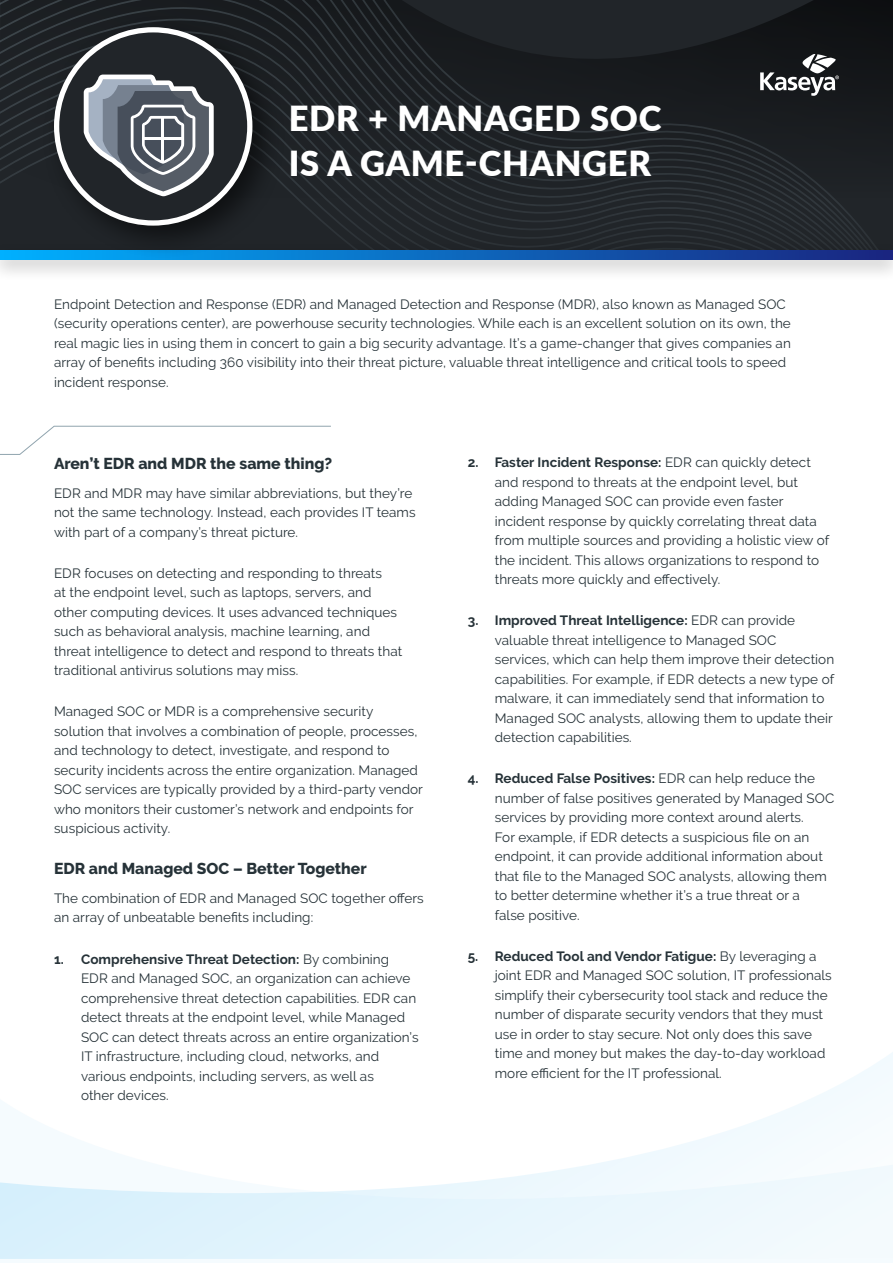
<style>
.page{position:relative;width:893px;height:1263px;background:#fff}
.page>*{position:absolute;margin:0;border:0;box-sizing:border-box;transform-origin:0 0}
.H1_-_white{font:900 34.5px "Lato";letter-spacing:.02em;color:#fff}
.Heading_-_Extra_Bold{font:800 15.75px "Raleway";color:#263238}
.main_body_copy{font:13.5px/19.5px "Raleway";letter-spacing:.005em;color:#263238}
.s1{font-weight:700}
</style>
<div class="page">
<svg style="left:0;top:1052px;width:893px;height:207px"></svg>
<div style="left:0;top:242px;width:893px;height:40px;background:#000;opacity:.25"></div>
<svg style="left:0;top:251px;width:893px;height:9px;background:#0f5bb2"></svg>
<svg style="left:0;top:0;width:893px;height:249px;background:#1f2226"></svg>
<svg style="left:760px;top:54px;width:79px;height:42px"></svg>
<div style="left:42px;top:16px;width:243px;height:243px;background:#000;opacity:.55"></div>
<div style="left:57px;top:30px;width:193px;height:193px;background:#212529;border-radius:50%"></div>
<div style="left:54px;top:27px;width:198px;height:199px;border:5px solid #fff;border-radius:50%"></div>
<svg style="left:84px;top:75px;width:130px;height:121px"></svg>
<hr style="left:143px;top:137px;width:40px;height:3px;background:#fff">
<hr style="left:162px;top:117px;width:2px;height:45px;background:#fff">
<svg style="left:0;top:425px;width:331px;height:30px"></svg>
<p class="H1_-_white" style="left:289px;top:92px;width:374px">EDR + MANAGED SOC</p>
<p class="H1_-_white" style="left:289px;top:137px;width:364px">IS A GAME-CHANGER</p>
<p class="main_body_copy" style="left:54px;top:294px;width:738px">Endpoint Detection and Response (EDR) and Managed Detection and Response (MDR), also known as Managed SOC (security operations center), are powerhouse security technologies. While each is an excellent solution on its own, the real magic lies in using them in concert to gain a big security advantage. It’s a game-changer that gives companies an array of benefits including 360 visibility into their threat picture, valuable threat intelligence and critical tools to speed incident response.</p>
<p class="Heading_-_Extra_Bold" style="left:54px;top:455px;width:280px">Aren’t EDR and MDR the same thing?</p>
<p class="main_body_copy" style="left:54px;top:483px;width:363px">EDR and MDR may have similar abbreviations, but they’re not the same technology. Instead, each provides IT teams with part of a company’s threat picture.</p>
<p class="main_body_copy" style="left:54px;top:563px;width:350px">EDR focuses on detecting and responding to threats<br>at the endpoint level, such as laptops, servers, and other computing devices. It uses advanced techniques such as behavioral analysis, machine learning, and threat intelligence to detect and respond to threats that traditional antivirus solutions may miss.</p>
<p class="main_body_copy" style="left:54px;top:702px;width:370px">Managed SOC or MDR is a comprehensive security solution that involves a combination of people, processes, and technology to detect, investigate, and respond to security incidents across the entire organization. Managed SOC services are typically provided by a third-party vendor who monitors their customer’s network and endpoints for suspicious activity.</p>
<p class="Heading_-_Extra_Bold" style="left:54px;top:860px;width:314px">EDR and Managed SOC – Better Together</p>
<p class="main_body_copy" style="left:54px;top:888px;width:371px">The combination of EDR and Managed SOC together offers an array of unbeatable benefits including:</p>
<p class="main_body_copy" style="left:81px;top:949px;width:339px;text-indent:-27px"><span class="s1">1. Comprehensive Threat Detection:</span> By combining EDR and Managed SOC, an organization can achieve comprehensive threat detection capabilities. EDR can detect threats at the endpoint level, while Managed SOC can detect threats across an entire organization’s IT infrastructure, including cloud, networks, and various endpoints, including servers, as well as<br>other devices.</p>
<p class="main_body_copy" style="left:495px;top:453px;width:336px;text-indent:-27px"><span class="s1">2. Faster Incident Response:</span> EDR can quickly detect and respond to threats at the endpoint level, but adding Managed SOC can provide even faster incident response by quickly correlating threat data from multiple sources and providing a holistic view of the incident. This allows organizations to respond to threats more quickly and effectively.</p>
<p class="main_body_copy" style="left:495px;top:611px;width:341px;text-indent:-27px"><span class="s1">3. Improved Threat Intelligence:</span> EDR can provide valuable threat intelligence to Managed SOC services, which can help them improve their detection capabilities. For example, if EDR detects a new type of malware, it can immediately send that information to Managed SOC analysts, allowing them to update their detection capabilities.</p>
<p class="main_body_copy" style="left:495px;top:769px;width:341px;text-indent:-27px"><span class="s1">4. Reduced False Positives:</span> EDR can help reduce the number of false positives generated by Managed SOC services by providing more context around alerts.<br>For example, if EDR detects a suspicious file on an endpoint, it can provide additional information about that file to the Managed SOC analysts, allowing them to better determine whether it’s a true threat or a<br>false positive.</p>
<p class="main_body_copy" style="left:495px;top:946px;width:338px;text-indent:-27px"><span class="s1">5. Reduced Tool and Vendor Fatigue:</span> By leveraging a joint EDR and Managed SOC solution, IT professionals simplify their cybersecurity tool stack and reduce the number of disparate security vendors that they must use in order to stay secure. Not only does this save time and money but makes the day-to-day workload more efficient for the IT professional.</p>
</div>
